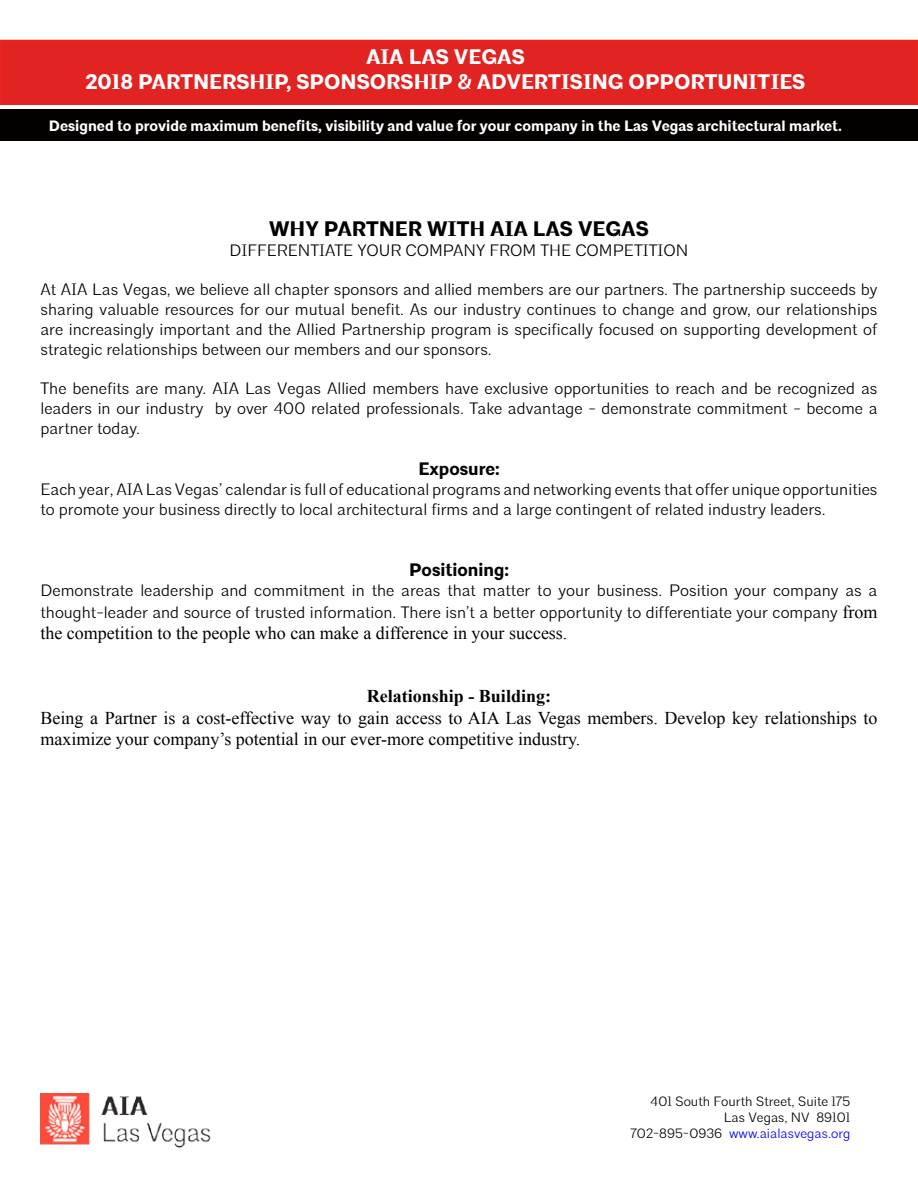
<style>
.page{position:relative;width:918px;height:1188px;background:#fff}
.page>*{position:absolute;margin:0;border:0;box-sizing:border-box;transform-origin:0 0}
.t1{font:700 21px/25.2px "Architype";color:#fff;text-align:center}
.t2{font:700 21px "Architype";color:#030000}
.t3{font:18px/21.6px "Times New Roman";color:#030000}
.t4{font:700 18px "Times New Roman";color:#030000}
.t5{font:700 18px "Architype";color:#030000}
.t6{font:300 16.5px/19.8px "Architype";color:#030000;text-align:justify}
.t7{font:700 15px "Architype";color:#fff}
.t8{font:300 13.5px/16.2px "Architype";color:#030000;text-align:right}
.s1{font-family:"Times New Roman";font-weight:400;font-size:18px}
.s2{color:#00f}
</style>
<div class="page">
<div style="left:0;top:40px;width:918px;height:65px;background:#e12321;border:2px solid #ec231f"></div>
<div style="left:0;top:110px;width:918px;height:31px;background:#030000"></div>
<img style="left:41px;top:1094px;width:170px;height:53px">
<p class="t1" style="left:86px;top:44px;width:721px">AIA LAS VEGAS<br>2018 PARTNERSHIP, SPONSORSHIP &amp; ADVERTISING OPPORTUNITIES</p>
<p class="t7" style="left:49px;top:116px;width:795px">Designed to provide maximum benefits, visibility and value for your company in the Las Vegas architectural market.</p>
<p class="t2" style="left:269px;top:216px;width:381px">WHY PARTNER WITH AIA LAS VEGAS</p>
<p class="t6" style="left:230px;top:241px;width:460px">DIFFERENTIATE YOUR COMPANY FROM THE COMPETITION</p>
<p class="t6" style="left:41px;top:280px;width:839px">At AIA Las Vegas, we believe all chapter sponsors and allied members are our partners. The partnership succeeds by sharing valuable resources for our mutual benefit. As our industry continues to change and grow, our relationships are increasingly important and the Allied Partnership program is specifically focused on supporting development of strategic relationships between our members and our sponsors.</p>
<p class="t6" style="left:41px;top:379px;width:839px">The benefits are many. AIA Las Vegas Allied members have exclusive opportunities to reach and be recognized as leaders in our industry by over 400 related professionals. Take advantage - demonstrate commitment - become a partner today.</p>
<p class="t5" style="left:418px;top:458px;width:83px">Exposure:</p>
<p class="t6" style="left:40px;top:480px;width:839px">Each year, AIA Las Vegas’ calendar is full of educational programs and networking events that offer unique opportunities to promote your business directly to local architectural firms and a large contingent of related industry leaders.</p>
<p class="t5" style="left:409px;top:559px;width:101px">Positioning:</p>
<p class="t6" style="left:40px;top:580px;width:839px;line-height:21.6px">Demonstrate leadership and commitment in the areas that matter to your business. Position your company as a thought-leader and source of trusted information. There isn’t a better opportunity to differentiate your company <span class="s1">from</span></p>
<p class="t3" style="left:41px;top:622px;width:528px">the competition to the people who can make a difference in your success.</p>
<p class="t4" style="left:367px;top:684px;width:186px">Relationship - Building:</p>
<p class="t3" style="left:41px;top:707px;width:839px">Being a Partner is a cost-effective way to gain access to AIA Las Vegas members. Develop key relationships to maximize your company’s potential in our ever-more competitive industry.</p>
<p class="t8" style="left:631px;top:1093px;width:221px">401 South Fourth Street, Suite 175<br>Las Vegas, NV 89101<br>702-895-0936 <span class="s2">www.aialasvegas.org</span></p>
</div>
